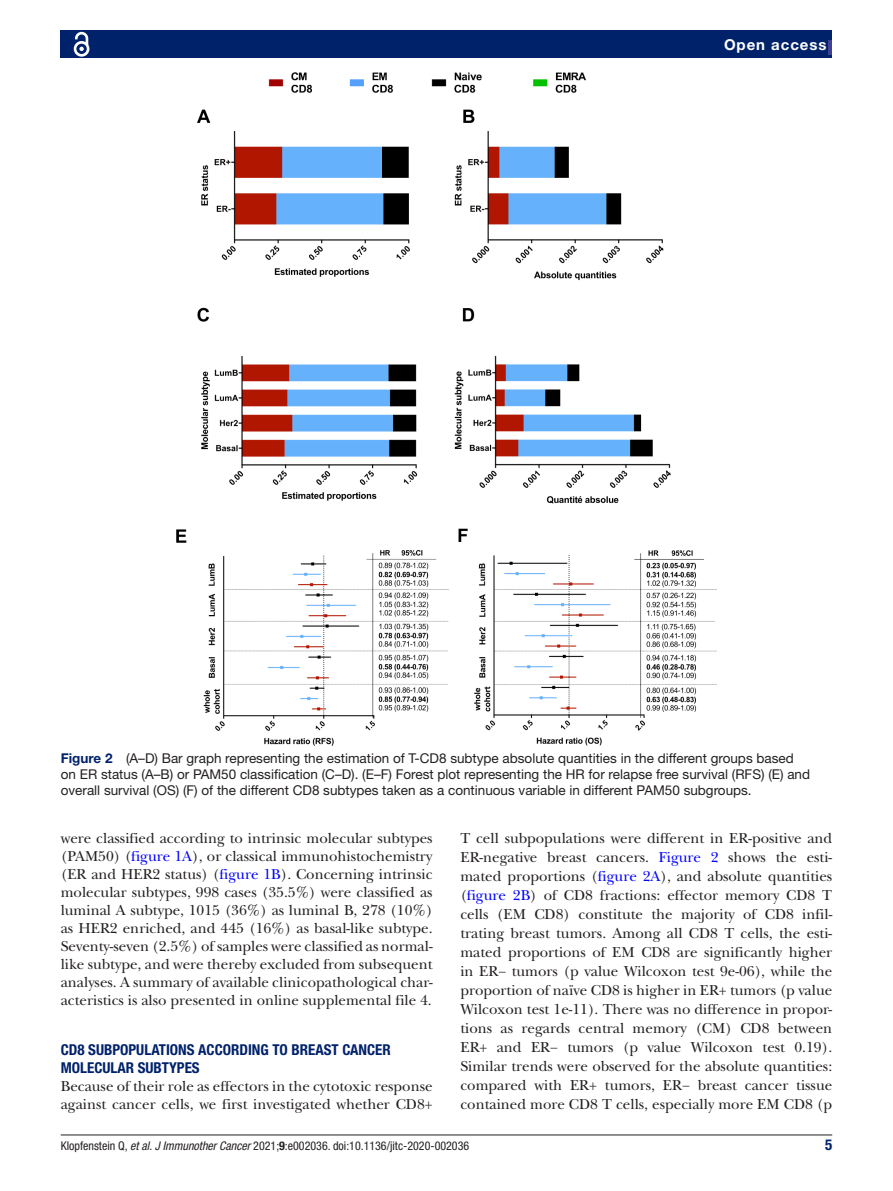
<style>
.page{position:relative;width:893px;height:1191px;background:#fff}
.page>*{position:absolute;margin:0;border:0;box-sizing:border-box;transform-origin:0 0}
.t1{font:15px/19px "New Baskerville";color:#231f20;text-align:justify}
.t2{font:700 condensed 15px/18px "Helvetica Neue LT Std";color:#00226b}
.t3{font:700 15px "Helvetica Neue LT Std";letter-spacing:.065em;color:#fff}
.t4{font:13.5px/16.2px "Helvetica Neue LT Std";color:#231f20}
.t5{font:condensed 12px "Helvetica Neue LT Std";color:#231f20}
.s1{font-weight:700;color:#00226b}
.s2{color:#00f}
.s3{font-style:italic}
.s4{font-weight:700}
</style>
<div class="page">
<hr style="left:61px;top:1134px;width:771px;height:1px;background:#231f20">
<div style="left:61px;top:31px;width:771px;height:27px;background:#00226b"></div>
<hr style="left:828px;top:40px;width:4px;height:15px;background:#414099">
<svg style="left:73px;top:31px;width:17px;height:26px"></svg>
<img style="left:176px;top:73px;width:540px;height:672px">
<p class="t3" style="left:724px;top:35px;width:104px">Open access</p>
<p class="t4" style="left:61px;top:749px;width:751px"><span class="s1">Figure 2</span> (A–D) Bar graph representing the estimation of T-CD8 subtype absolute quantities in the different groups based on ER status (A–B) or PAM50 classification (C–D). (E–F) Forest plot representing the HR for relapse free survival (RFS) (E) and overall survival (OS) (F) of the different CD8 subtypes taken as a continuous variable in different PAM50 subgroups.</p>
<p class="t1" style="left:61px;top:829px;width:373px;line-height:18px">were classified according to intrinsic molecular subtypes (PAM50) (<span class="s2">figure 1A</span>), or classical immunohistochemistry (ER and HER2 status) (<span class="s2">figure 1B</span>). Concerning intrinsic molecular subtypes, 998 cases (35.5%) were classified as luminal A subtype, 1015 (36%) as luminal B, 278 (10%) as HER2 enriched, and 445 (16%) as basal-like subtype.<br>Seventy-seven (2.5%) of samples were classified as normal&shy;like subtype, and were thereby excluded from subsequent analyses. A summary of available clinicopathological char&shy;acteristics is also presented in online supplemental file 4.</p>
<p class="t2" style="left:61px;top:1040px;width:331px">CD8 SUBPOPULATIONS ACCORDING TO BREAST CANCER<br>MOLECULAR SUBTYPES</p>
<p class="t1" style="left:61px;top:1077px;width:373px;line-height:18px">Because of their role as effectors in the cytotoxic response against cancer cells, we first investigated whether CD8+</p>
<p class="t1" style="left:460px;top:828px;width:373px">T cell subpopulations were different in ER-positive and ER-negative breast cancers. <span class="s2">Figure 2</span> shows the esti&shy;mated proportions (<span class="s2">figure 2A</span>), and absolute quantities (<span class="s2">figure 2B</span>) of CD8 fractions: effector memory CD8 T cells (EM CD8) constitute the majority of CD8 infil&shy;trating breast tumors. Among all CD8 T cells, the esti&shy;mated proportions of EM CD8 are significantly higher in ER− tumors (p value Wilcoxon test 9e-06), while the proportion of naïve CD8 is higher in ER+ tumors (p value Wilcoxon test 1e-11). There was no difference in propor&shy;tions as regards central memory (CM) CD8 between ER+ and ER− tumors (p value Wilcoxon test 0.19).<br>Similar trends were observed for the absolute quantities: compared with ER+ tumors, ER− breast cancer tissue contained more CD8 T cells, especially more EM CD8 (p</p>
<p class="t5" style="left:61px;top:1138px;width:410px">Klopfenstein Q, <span class="s3">et al</span>. <span class="s3">J Immunother Cancer</span> 2021;<span class="s4">9</span>:e002036. doi:10.1136/jitc-2020-002036</p>
<p class="t2" style="left:825px;top:1135px;width:9px">5</p>
</div>
